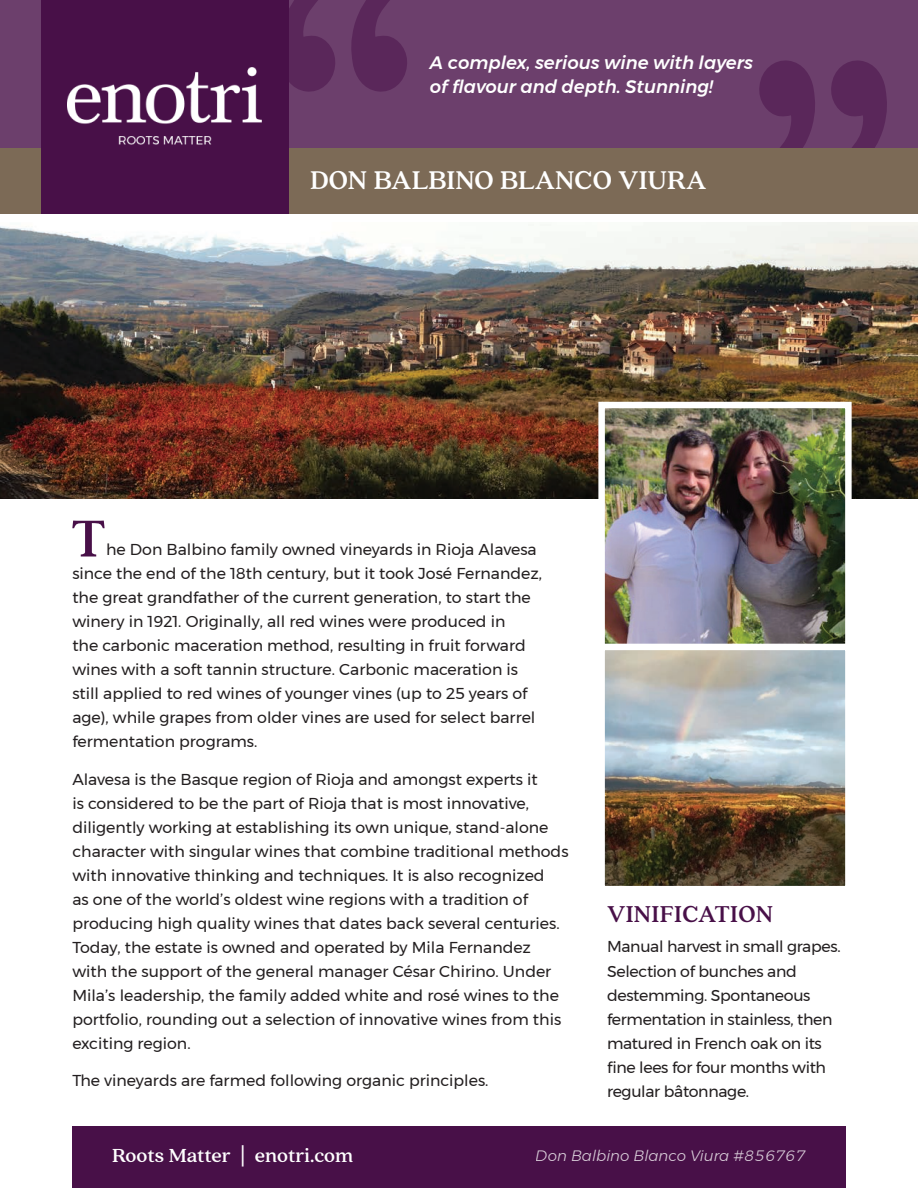
<style>
.page{position:relative;width:918px;height:1188px;background:#fff}
.page>*{position:absolute;margin:0;border:0;box-sizing:border-box;transform-origin:0 0}
.t1{font:700 57.6px "Quincy CF";color:#481048}
.t2{font:700 28.5px "Quincy CF";color:#fff}
.t3{font:700 25.5px "Quincy CF";letter-spacing:.01em;color:#481048}
.t4{font:700 21px "Quincy CF";color:#fff}
.t5{font:italic 500 18px/24px "Montserrat";color:#fff}
.t6{font:15.75px/24px "Montserrat";color:#231f20}
.t7{font:15.75px/24px "Montserrat";letter-spacing:-.02em;color:#231f20}
.t8{font:italic 300 15px "Montserrat";color:#fff}
</style>
<div class="page">
<div style="left:0;top:0;width:918px;height:148px;background:#6c3f6c"></div>
<svg style="left:759px;top:60px;width:128px;height:88px"></svg>
<img style="left:0;top:222px;width:918px;height:276px">
<div style="left:0;top:148px;width:918px;height:66px;background:#7c6a56"></div>
<div style="left:41px;top:0;width:247px;height:214px;background:#481048"></div>
<div style="left:72px;top:1126px;width:774px;height:62px;background:#481048"></div>
<svg style="left:288px;top:0;width:119px;height:93px"></svg>
<img style="left:595px;top:399px;width:260px;height:241px">
<img style="left:604px;top:640px;width:242px;height:246px">
<img style="left:68px;top:68px;width:193px;height:76px">
<p class="t5" style="left:430px;top:51px;width:324px">A complex, serious wine with layers of flavour and depth. Stunning!</p>
<h2 class="t2" style="left:310px;top:164px;width:398px">DON BALBINO BLANCO VIURA</h2>
<h1 class="t1" style="left:71px;top:504px;width:37px">T</h1>
<p class="t6" style="left:72px;top:537px;width:471px;text-indent:34px">he Don Balbino family owned vineyards in Rioja Alavesa since the end of the 18th century, but it took José Fernandez, the great grandfather of the current generation, to start the winery in 1921. Originally, all red wines were produced in<br>the carbonic maceration method, resulting in fruit forward wines with a soft tannin structure. Carbonic maceration is still applied to red wines of younger vines (up to 25 years of age), while grapes from older vines are used for select barrel fermentation programs.</p>
<p class="t6" style="left:72px;top:767px;width:498px">Alavesa is the Basque region of Rioja and amongst experts it<br>is considered to be the part of Rioja that is most innovative, diligently working at establishing its own unique, stand-alone character with singular wines that combine traditional methods with innovative thinking and techniques. It is also recognized<br>as one of the world’s oldest wine regions with a tradition of producing high quality wines that dates back several centuries.<br>Today, the estate is owned and operated by Mila Fernandez with the support of the general manager César Chirino. Under Mila’s leadership, the family added white and rosé wines to the portfolio, rounding out a selection of innovative wines from this exciting region.</p>
<p class="t6" style="left:72px;top:1068px;width:418px">The vineyards are farmed following organic principles.</p>
<h3 class="t3" style="left:607px;top:899px;width:168px">VINIFICATION</h3>
<p class="t7" style="left:607px;top:935px;width:235px">Manual harvest in small grapes.<br>Selection of bunches and destemming. Spontaneous fermentation in stainless, then matured in French oak on its fine lees for four months with regular bâtonnage.</p>
<h3 class="t4" style="left:112px;top:1143px;width:243px">Roots Matter | enotri.com</h3>
<p class="t8" style="left:536px;top:1144px;width:271px">Don Balbino Blanco Viura #856767</p>
</div>
